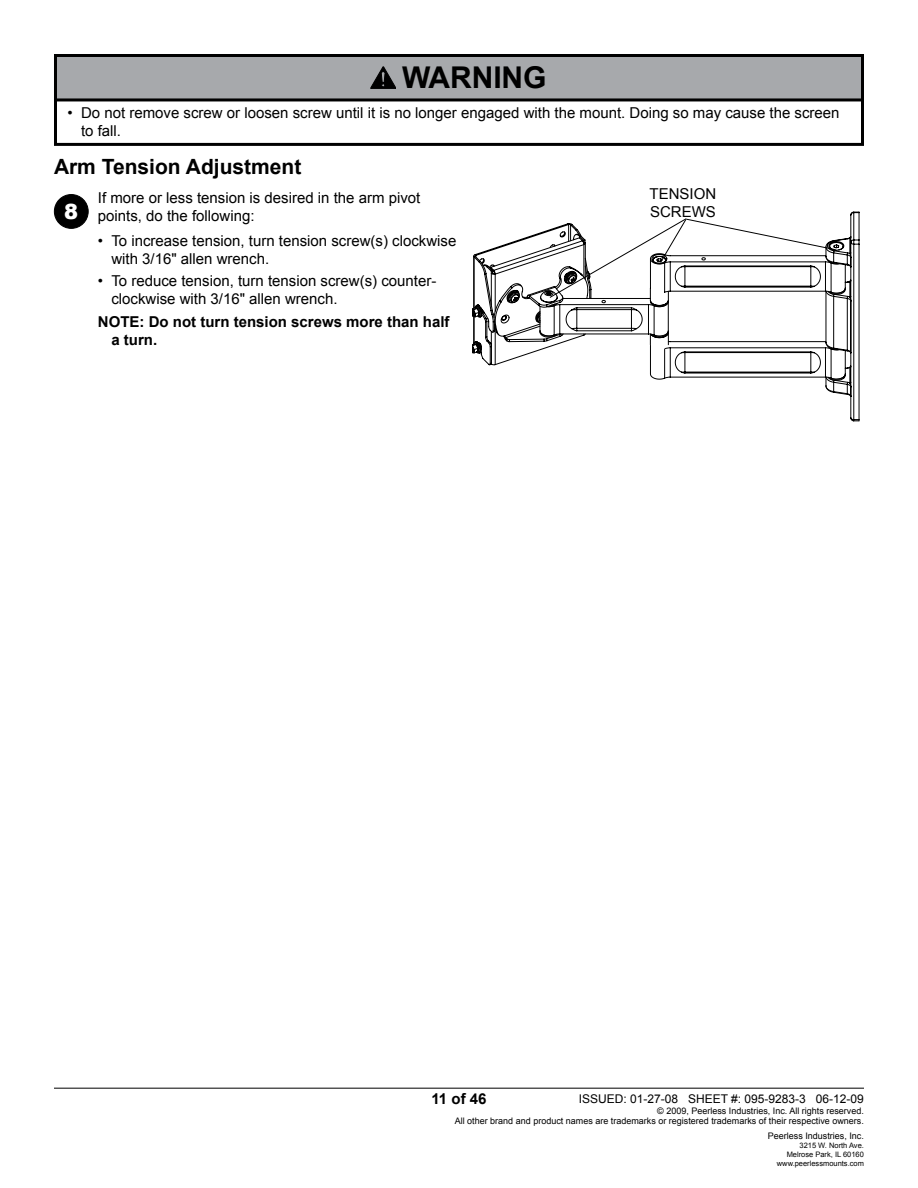
<style>
.page{position:relative;width:918px;height:1188px;background:#fff}
.page>*{position:absolute;margin:0;border:0;box-sizing:border-box;transform-origin:0 0}
.t1{font:700 30px "Arial";letter-spacing:-.005em;color:#000}
.t2{font:700 21px "Arial";color:#000}
.t3{font:900 21px "Arial";color:#fff}
.t4{font:15px/18px "Arial";color:#000}
.t5{font:700 15px/18px "Arial";color:#000}
.t6{font:12px "Arial";color:#000}
.t7{font:9px/10.8px "Arial";color:#000;text-align:right}
.t8{font:7.5px/9px "Arial";color:#000;text-align:right}
</style>
<div class="page">
<hr style="left:54px;top:1088px;width:810px;height:1px;background:#000">
<svg style="left:825px;top:211px;width:35px;height:210px"></svg>
<div style="left:54px;top:195px;width:34px;height:33px;background:#000;border-radius:50%"></div>
<div style="left:54px;top:194px;width:35px;height:35px;border:1px solid #000;border-radius:50%"></div>
<div style="left:54px;top:98px;width:810px;height:48px;border:3px solid #000"></div>
<div style="left:56px;top:56px;width:806px;height:44px;background:#a7a9ac"></div>
<div style="left:54px;top:54px;width:810px;height:47px;border:3px solid #000"></div>
<svg style="left:371px;top:67px;width:25px;height:22px"></svg>
<svg style="left:472px;top:211px;width:374px;height:170px"></svg>
<h1 class="t1" style="left:402px;top:58px;width:146px">WARNING</h1>
<p class="t4" style="left:81px;top:104px;width:760px;text-indent:-14px">• Do not remove screw or loosen screw until it is no longer engaged with the mount. Doing so may cause the screen to fall.</p>
<h2 class="t2" style="left:54px;top:153px;width:249px">Arm Tension Adjustment</h2>
<h2 class="t3" style="left:64px;top:196px;width:16px">8</h2>
<p class="t4" style="left:98px;top:189px;width:324px">If more or less tension is desired in the arm pivot points, do the following:</p>
<p class="t4" style="left:111px;top:232px;width:347px;text-indent:-14px">• To increase tension, turn tension screw(s) clockwise with 3/16" allen wrench.</p>
<p class="t4" style="left:111px;top:272px;width:327px;text-indent:-14px">• To reduce tension, turn tension screw(s) counter&shy;clockwise with 3/16" allen wrench.</p>
<p class="t5" style="left:111px;top:313px;width:340px;text-indent:-14px">NOTE: Do not turn tension screws more than half a turn.</p>
<p class="t4" style="left:650px;top:184px;width:13px">tension screws</p>
<p class="t5" style="left:431px;top:1090px;width:57px">11 of 46</p>
<p class="t6" style="left:579px;top:1091px;width:287px">ISSUED: 01-27-08 SHEET #: 095-9283-3 06-12-09</p>
<p class="t7" style="left:455px;top:1105px;width:411px">© 2009, Peerless Industries, Inc. All rights reserved.<br>All other brand and product names are trademarks or registered trademarks of their respective owners.</p>
<p class="t7" style="left:768px;top:1131px;width:98px">Peerless Industries, Inc.</p>
<p class="t8" style="left:777px;top:1141px;width:89px">3215 W. North Ave.<br>Melrose Park, IL 60160 www.peerlessmounts.com</p>
</div>
